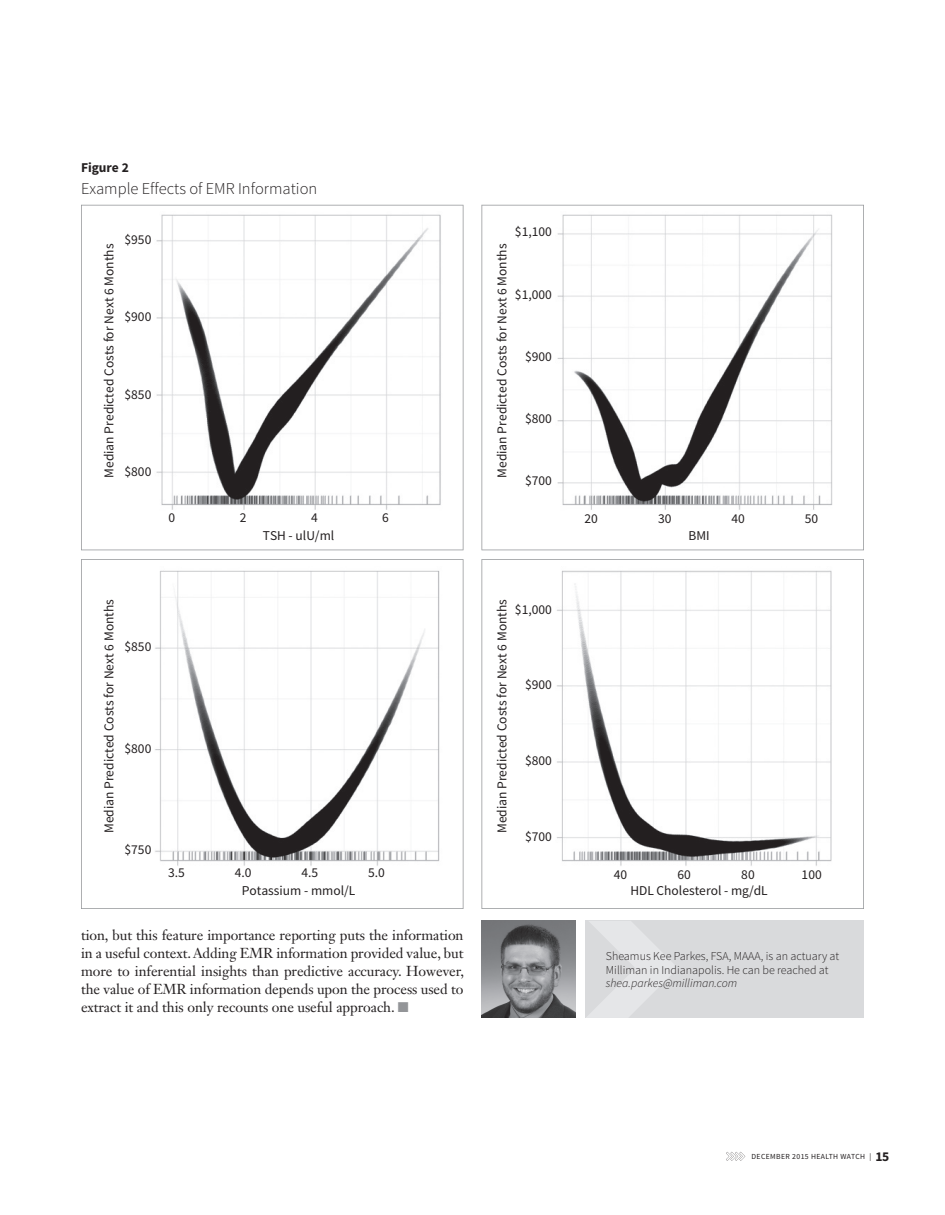
<style>
.page{position:relative;width:945px;height:1215px;background:#fff}
.page>*{position:absolute;margin:0;border:0;box-sizing:border-box;transform-origin:0 0}
.t1{font:300 16.5px "Source Sans Pro";color:#231f20}
.t2{font:14.25px/18px "Janson Text LT Std";letter-spacing:-.005em;color:#231f20;text-align:justify}
.t3{font:13.5px "Source Sans Pro";color:#231f20}
.t4{font:700 13.5px "Source Sans Pro";color:#231f20}
.t5{font:300 12px/13.5px "Source Sans Pro";color:#231f20}
.t6{font:italic 300 12px "Source Sans Pro";color:#231f20}
.t7{font:7.8px "Source Sans Pro";letter-spacing:.05em;color:#231f20}
.s1{color:#939598}
.s2{font-weight:700;font-size:13.5px}
</style>
<div class="page">
<svg style="left:726px;top:1152px;width:19px;height:9px"></svg>
<svg style="left:81px;top:205px;width:382px;height:345px"></svg>
<svg style="left:81px;top:559px;width:382px;height:350px"></svg>
<svg style="left:481px;top:205px;width:383px;height:345px"></svg>
<svg style="left:481px;top:559px;width:383px;height:350px"></svg>
<img style="left:155px;top:211px;width:291px;height:300px">
<img style="left:155px;top:566px;width:291px;height:301px">
<img style="left:555px;top:211px;width:291px;height:300px">
<img style="left:555px;top:566px;width:291px;height:301px">
<div style="left:586px;top:921px;width:278px;height:97px;background:#d9dadc"></div>
<img style="left:482px;top:921px;width:94px;height:97px">
<svg style="left:587px;top:921px;width:89px;height:97px"></svg>
<p class="t4" style="left:81px;top:159px;width:49px">Figure 2</p>
<p class="t1" style="left:81px;top:179px;width:238px">Example Effects of EMR Information</p>
<p class="t3" style="left:125px;top:231px;width:28px">$950</p>
<p class="t3" style="left:101px;top:478px;width:236px;rotate:-90deg">Median Predicted Costs for Next 6 Months</p>
<p class="t3" style="left:125px;top:308px;width:28px">$900</p>
<p class="t3" style="left:125px;top:386px;width:28px">$850</p>
<p class="t3" style="left:125px;top:463px;width:28px">$800</p>
<p class="t3" style="left:168px;top:509px;width:8px">0</p>
<p class="t3" style="left:240px;top:509px;width:8px">2</p>
<p class="t3" style="left:311px;top:509px;width:8px">4</p>
<p class="t3" style="left:382px;top:509px;width:8px">6</p>
<p class="t3" style="left:263px;top:527px;width:73px">TSH - ulU/ml</p>
<p class="t3" style="left:101px;top:833px;width:236px;rotate:-90deg">Median Predicted Costs for Next 6 Months</p>
<p class="t3" style="left:125px;top:638px;width:28px">$850</p>
<p class="t3" style="left:125px;top:740px;width:28px">$800</p>
<p class="t3" style="left:125px;top:841px;width:28px">$750</p>
<p class="t3" style="left:168px;top:864px;width:18px">3.5</p>
<p class="t3" style="left:235px;top:864px;width:18px">4.0</p>
<p class="t3" style="left:301px;top:864px;width:18px">4.5</p>
<p class="t3" style="left:368px;top:864px;width:18px">5.0</p>
<p class="t3" style="left:242px;top:883px;width:115px">Potassium - mmol/L</p>
<p class="t2" style="left:81px;top:926px;width:385px">tion, but this feature importance reporting puts the information in a useful context. Adding EMR information provided value, but more to inferential insights than predictive accuracy. However, the value of EMR information depends upon the process used to extract it and this only recounts one useful approach. <span class="s1">■</span></p>
<p class="t3" style="left:494px;top:478px;width:236px;rotate:-90deg">Median Predicted Costs for Next 6 Months</p>
<p class="t3" style="left:515px;top:224px;width:38px">$1,100</p>
<p class="t3" style="left:515px;top:286px;width:38px">$1,000</p>
<p class="t3" style="left:525px;top:348px;width:28px">$900</p>
<p class="t3" style="left:525px;top:410px;width:28px">$800</p>
<p class="t3" style="left:525px;top:473px;width:28px">$700</p>
<p class="t3" style="left:494px;top:833px;width:236px;rotate:-90deg">Median Predicted Costs for Next 6 Months</p>
<p class="t3" style="left:515px;top:601px;width:38px">$1,000</p>
<p class="t3" style="left:525px;top:676px;width:28px">$900</p>
<p class="t3" style="left:525px;top:752px;width:28px">$800</p>
<p class="t3" style="left:525px;top:828px;width:28px">$700</p>
<p class="t3" style="left:585px;top:510px;width:15px">20</p>
<p class="t3" style="left:658px;top:510px;width:15px">30</p>
<p class="t3" style="left:731px;top:510px;width:15px">40</p>
<p class="t3" style="left:805px;top:510px;width:15px">50</p>
<p class="t3" style="left:689px;top:527px;width:23px">BMI</p>
<p class="t3" style="left:614px;top:866px;width:15px">40</p>
<p class="t3" style="left:678px;top:866px;width:15px">60</p>
<p class="t3" style="left:741px;top:866px;width:15px">80</p>
<p class="t3" style="left:802px;top:866px;width:22px">100</p>
<p class="t3" style="left:630px;top:883px;width:139px">HDL Cholesterol - mg/dL</p>
<p class="t5" style="left:606px;top:949px;width:235px">Sheamus Kee Parkes, FSA, MAAA, is an actuary at<br>Milliman in Indianapolis. He can be reached at</p>
<p class="t6" style="left:606px;top:976px;width:133px">shea.parkes@milliman.com</p>
<p class="t7" style="left:752px;top:1152px;width:139px">DECEMBER 2015 HEALTH WATCH | <span class="s2">15</span></p>
</div>
